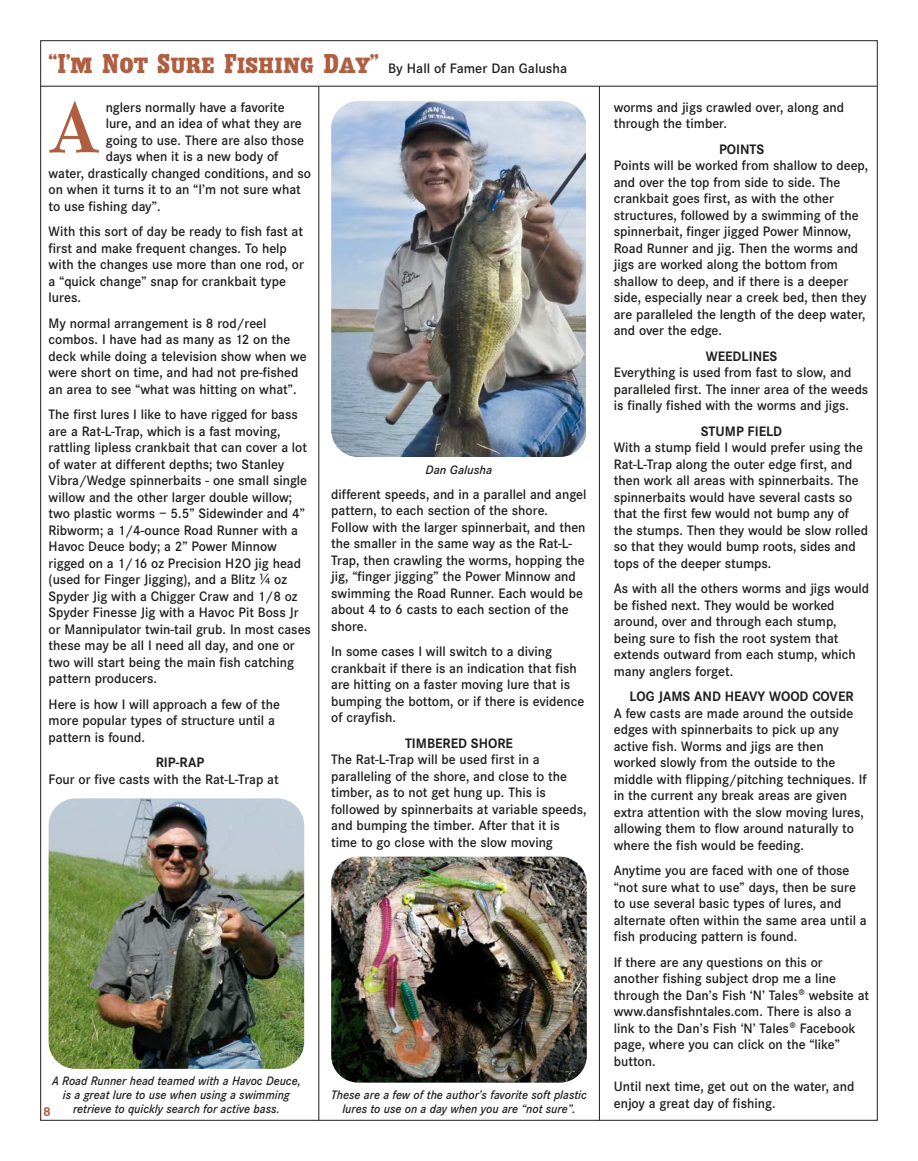
<style>
.page{position:relative;width:918px;height:1161px;background:#fff}
.page>*{position:absolute;margin:0;border:0;box-sizing:border-box;transform-origin:0 0}
.t1{font:700 75px "Corporate A";color:#af5f40}
.t2{font:600 14.25px/16.5px "Corporate S";color:#201f1e}
.t3{font:700 14.25px "Corporate S";color:#201f1e}
.t4{font:700 13.5px "Corporate S";color:#af5f40}
.t5{font:italic 600 12.75px/14.2px "Corporate S";color:#201f1e;text-align:center;scale:.95 1}
.t6{font:italic 600 12.75px "Corporate S";color:#201f1e}
.s1{font-family:"AI Wood Antique";font-weight:400;font-stretch:condensed;font-size:24px;color:#af5f40}
.s2{font-family:"Lucida Grande";font-weight:400}
</style>
<div class="page">
<hr style="left:319px;top:87px;width:1px;height:1033px;background:#201f1e">
<hr style="left:599px;top:86px;width:1px;height:1035px;background:#201f1e">
<hr style="left:40px;top:86px;width:837px;height:1px;background:#201f1e">
<img style="left:331px;top:101px;width:255px;height:356px;border-radius:27px">
<img style="left:49px;top:798px;width:255px;height:271px;border-radius:27px">
<img style="left:331px;top:857px;width:256px;height:226px;border-radius:27px">
<p class="t2" style="left:49px;top:62px;width:520px"><span class="s1">“I’m Not Sure Fishing Day”</span> By Hall of Famer Dan Galusha</p>
<p class="t2" style="left:106px;top:100px;width:180px">nglers normally have a favorite</p>
<p class="t2" style="left:106px;top:117px;width:198px">lure, and an idea of what they are</p>
<p class="t2" style="left:106px;top:133px;width:200px">going to use. There are also those</p>
<p class="t2" style="left:106px;top:150px;width:174px">days when it is a new body of</p>
<p class="t2" style="left:49px;top:166px;width:264px">water, drastically changed conditions, and so</p>
<p class="t2" style="left:49px;top:183px;width:254px">on when it turns it to an “I’m not sure what</p>
<p class="t2" style="left:49px;top:199px;width:113px">to use fishing day”.</p>
<p class="t2" style="left:49px;top:225px;width:257px">With this sort of day be ready to fish fast at first and make frequent changes. To help with the changes use more than one rod, or a “quick change” snap for crankbait type lures.</p>
<p class="t2" style="left:49px;top:316px;width:260px">My normal arrangement is 8 rod/reel combos. I have had as many as 12 on the deck while doing a television show when we were short on time, and had not pre-fished an area to see “what was hitting on what”.</p>
<p class="t2" style="left:49px;top:408px;width:264px">The first lures I like to have rigged for bass are a Rat-L-Trap, which is a fast moving, rattling lipless crankbait that can cover a lot of water at different depths; two Stanley Vibra/Wedge spinnerbaits - one small single willow and the other larger double willow; two plastic worms – 5.5” Sidewinder and 4” Ribworm; a 1/4-ounce Road Runner with a Havoc Deuce body; a 2” Power Minnow rigged on a 1/16 oz Precision H2O jig head (used for Finger Jigging), and a Blitz <span class="s2">¼</span> oz Spyder Jig with a Chigger Craw and 1/8 oz Spyder Finesse Jig with a Havoc Pit Boss Jr or Mannipulator twin-tail grub. In most cases these may be all I need all day, and one or two will start being the main fish catching pattern producers.</p>
<p class="t2" style="left:49px;top:697px;width:233px">Here is how I will approach a few of the more popular types of structure until a pattern is found.</p>
<p class="t3" style="left:156px;top:758px;width:50px">RIP-RAP</p>
<p class="t2" style="left:49px;top:772px;width:232px">Four or five casts with the Rat-L-Trap at</p>
<h1 class="t1" style="left:49px;top:101px;width:52px">A</h1>
<p class="t6" style="left:426px;top:465px;width:68px">Dan Galusha</p>
<p class="t2" style="left:331px;top:487px;width:257px">different speeds, and in a parallel and angel pattern, to each section of the shore.<br>Follow with the larger spinnerbait, and then the smaller in the same way as the Rat-L-Trap, then crawling the worms, hopping the jig, “finger jigging” the Power Minnow and swimming the Road Runner. Each would be about 4 to 6 casts to each section of the shore.</p>
<p class="t2" style="left:331px;top:645px;width:255px">In some cases I will switch to a diving crankbait if there is an indication that fish are hitting on a faster moving lure that is bumping the bottom, or if there is evidence of crayfish.</p>
<p class="t3" style="left:405px;top:738px;width:110px">TIMBERED SHORE</p>
<p class="t2" style="left:331px;top:753px;width:257px">The Rat-L-Trap will be used first in a paralleling of the shore, and close to the timber, as to not get hung up. This is followed by spinnerbaits at variable speeds, and bumping the timber. After that it is time to go close with the slow moving</p>
<p class="t5" style="left:52px;top:1075px;width:263px">A Road Runner head teamed with a Havoc Deuce, is a great lure to use when using a swimming retrieve to quickly search for active bass.</p>
<p class="t4" style="left:43px;top:1107px;width:9px">8</p>
<p class="t5" style="left:331px;top:1089px;width:271px">These are a few of the author’s favorite soft plastic lures to use on a day when you are “not sure”.</p>
<p class="t2" style="left:614px;top:100px;width:232px">worms and jigs crawled over, along and through the timber.</p>
<p class="t3" style="left:719px;top:144px;width:47px">POINTS</p>
<p class="t2" style="left:614px;top:159px;width:256px">Points will be worked from shallow to deep, and over the top from side to side. The crankbait goes first, as with the other structures, followed by a swimming of the spinnerbait, finger jigged Power Minnow, Road Runner and jig. Then the worms and jigs are worked along the bottom from shallow to deep, and if there is a deeper side, especially near a creek bed, then they are paralleled the length of the deep water, and over the edge.</p>
<p class="t3" style="left:706px;top:351px;width:73px">WEEDLINES</p>
<p class="t2" style="left:614px;top:366px;width:256px">Everything is used from fast to slow, and paralleled first. The inner area of the weeds is finally fished with the worms and jigs.</p>
<p class="t3" style="left:701px;top:426px;width:83px">STUMP FIELD</p>
<p class="t2" style="left:614px;top:441px;width:256px">With a stump field I would prefer using the Rat-L-Trap along the outer edge first, and then work all areas with spinnerbaits. The spinnerbaits would have several casts so that the first few would not bump any of the stumps. Then they would be slow rolled so that they would bump roots, sides and tops of the deeper stumps.</p>
<p class="t2" style="left:614px;top:582px;width:257px">As with all the others worms and jigs would be fished next. They would be worked around, over and through each stump, being sure to fish the root system that extends outward from each stump, which many anglers forget.</p>
<p class="t3" style="left:630px;top:692px;width:225px">LOG JAMS AND HEAVY WOOD COVER</p>
<p class="t2" style="left:614px;top:706px;width:254px">A few casts are made around the outside edges with spinnerbaits to pick up any active fish. Worms and jigs are then worked slowly from the outside to the middle with flipping/pitching techniques. If in the current any break areas are given extra attention with the slow moving lures, allowing them to flow around naturally to where the fish would be feeding.</p>
<p class="t2" style="left:614px;top:864px;width:254px">Anytime you are faced with one of those “not sure what to use” days, then be sure to use several basic types of lures, and alternate often within the same area until a fish producing pattern is found.</p>
<p class="t2" style="left:614px;top:955px;width:257px">If there are any questions on this or another fishing subject drop me a line through the Dan’s Fish ‘N’ Tales® website at www.dansfishntales.com. There is also a link to the Dan’s Fish ‘N’ Tales® Facebook page, where you can click on the “like” button.</p>
<p class="t2" style="left:614px;top:1080px;width:242px">Until next time, get out on the water, and enjoy a great day of fishing.</p>
</div>
